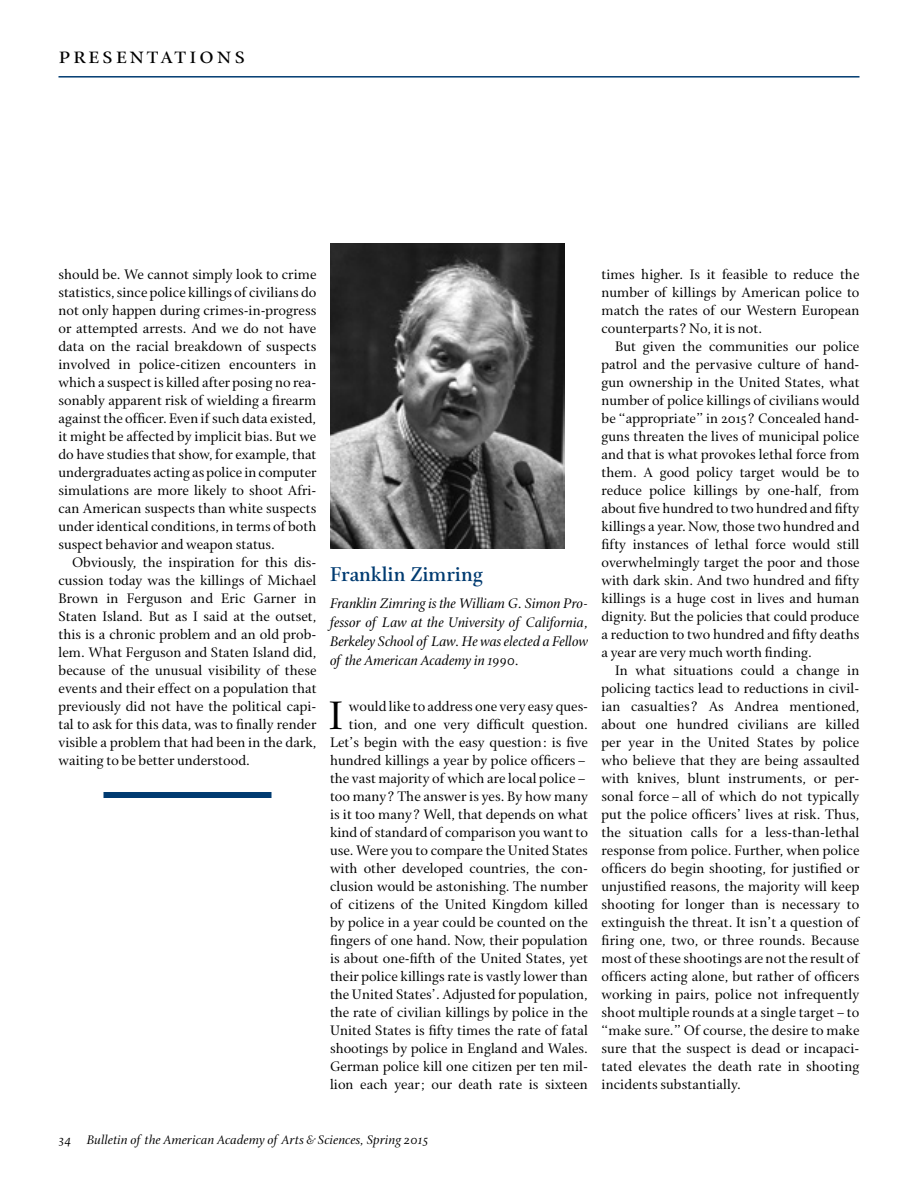
<style>
.page{position:relative;width:918px;height:1188px;background:#fff}
.page>*{position:absolute;margin:0;border:0;box-sizing:border-box;transform-origin:0 0}
.Text_Dropcap_9_75_12{font:42px "Cycles Ten";color:#000}
.Section_Head{font:24px "Cycles Small Caps";letter-spacing:.1em;color:#000}
.Speaker_Name_Blue{font:600 21px "Cycles";letter-spacing:-.01em;color:#003b71}
.Speaker_Bio{font:15px/18.8px "Cycles Ten Italic";color:#000;text-align:justify}
.Text_9_75_12{font:14.7px/18px "Cycles Ten";color:#000;text-align:justify}
.Text_Dropcap_9_75_12-2{font:14.7px/18px "Cycles Ten";color:#000;text-align:right}
.Text_with_Blue_Rule{font:14.7px/18px "Cycles Ten";color:#000;text-align:justify}
.t1{font:13.5px "Cycles Nine Italic";color:#000}
</style>
<div class="page">
<div style="left:104px;top:792px;width:168px;height:6px;background:#003b71"></div>
<img style="left:330px;top:243px;width:234px;height:306px">
<hr style="left:58px;top:76px;width:802px;height:2px;background:#003b71">
<p class="Section_Head" style="left:58px;top:41px;width:189px">presentations</p>
<p class="Text_9_75_12" style="left:58px;top:265px;width:260px">should be. We cannot simply look to crime statistics, since police killings of civilians do not only happen during crimes-in-progress or attempted arrests. And we do not have data on the racial breakdown of suspects involved in police-citizen encounters in which a suspect is killed after posing no rea&shy;sonably apparent risk of wielding a firearm against the officer. Even if such data existed, it might be affected by implicit bias. But we do have studies that show, for example, that undergraduates acting as police in computer simulations are more likely to shoot Afri&shy;can American suspects than white suspects under identical conditions, in terms of both suspect behavior and weapon status.</p>
<p class="Text_with_Blue_Rule" style="left:58px;top:553px;width:260px;text-indent:14px">Obviously, the inspiration for this dis&shy;cussion today was the killings of Michael Brown in Ferguson and Eric Garner in Staten Island. But as I said at the outset, this is a chronic problem and an old prob&shy;lem. What Ferguson and Staten Island did, because of the unusual visibility of these events and their effect on a population that previously did not have the political capi&shy;tal to ask for this data, was to finally render visible a problem that had been in the dark, waiting to be better understood.</p>
<p class="Speaker_Name_Blue" style="left:330px;top:562px;width:154px">Franklin Zimring</p>
<p class="Speaker_Bio" style="left:330px;top:594px;width:260px">Franklin Zimring is the William G. Simon Pro&shy;fessor of Law at the University of California, Berkeley School of Law. He was elected a Fellow of the American Academy in 1990.</p>
<p class="Text_Dropcap_9_75_12" style="left:329px;top:690px;width:15px">I</p>
<p class="Text_Dropcap_9_75_12-2" style="left:330px;top:697px;width:260px">would like to address one very easy ques&shy;tion, and one very difficult question.<br>Let’s begin with the easy question: is five hundred killings a year by police officers– the vast majority of which are local police– too many? The answer is yes. By how many is it too many? Well, that depends on what kind of standard of comparison you want to use. Were you to compare the United States with other developed countries, the con&shy;clusion would be astonishing. The number of citizens of the United Kingdom killed by police in a year could be counted on the fingers of one hand. Now, their population is about one-fifth of the United States, yet their police killings rate is vastly lower than the United States’. Adjusted for population, the rate of civilian killings by police in the United States is fifty times the rate of fatal shootings by police in England and Wales.<br>German police kill one citizen per ten mil&shy;lion each year; our death rate is sixteen</p>
<p class="Text_Dropcap_9_75_12-2" style="left:602px;top:265px;width:260px;text-align:justify">times higher. Is it feasible to reduce the number of killings by American police to match the rates of our Western European counterparts? No, it is not.</p>
<p class="Text_9_75_12" style="left:602px;top:337px;width:260px;text-indent:14px">But given the communities our police patrol and the pervasive culture of hand&shy;gun ownership in the United States, what number of police killings of civilians would be “appropriate” in 2015? Concealed hand&shy;guns threaten the lives of municipal police and that is what provokes lethal force from them. A good policy target would be to reduce police killings by one-half, from about five hundred to two hundred and fifty killings a year. Now, those two hundred and fifty instances of lethal force would still overwhelmingly target the poor and those with dark skin. And two hundred and fifty killings is a huge cost in lives and human dignity. But the policies that could produce a reduction to two hundred and fifty deaths a year are very much worth finding.</p>
<p class="Text_9_75_12" style="left:602px;top:661px;width:260px;text-indent:14px">In what situations could a change in policing tactics lead to reductions in civil&shy;ian casualties? As Andrea mentioned, about one hundred civilians are killed per year in the United States by police who believe that they are being assaulted with knives, blunt instruments, or per&shy;sonal force–all of which do not typically put the police officers’ lives at risk. Thus, the situation calls for a less-than-lethal response from police. Further, when police officers do begin shooting, for justified or unjustified reasons, the majority will keep shooting for longer than is necessary to extinguish the threat. It isn’t a question of firing one, two, or three rounds. Because most of these shootings are not the result of officers acting alone, but rather of officers working in pairs, police not infrequently shoot multiple rounds at a single target–to “make sure.” Of course, the desire to make sure that the suspect is dead or incapaci&shy;tated elevates the death rate in shooting incidents substantially.</p>
<p class="t1" style="left:59px;top:1132px;width:371px">34 Bulletin of the American Academy of Arts &amp; Sciences, Spring 2015</p>
</div>
